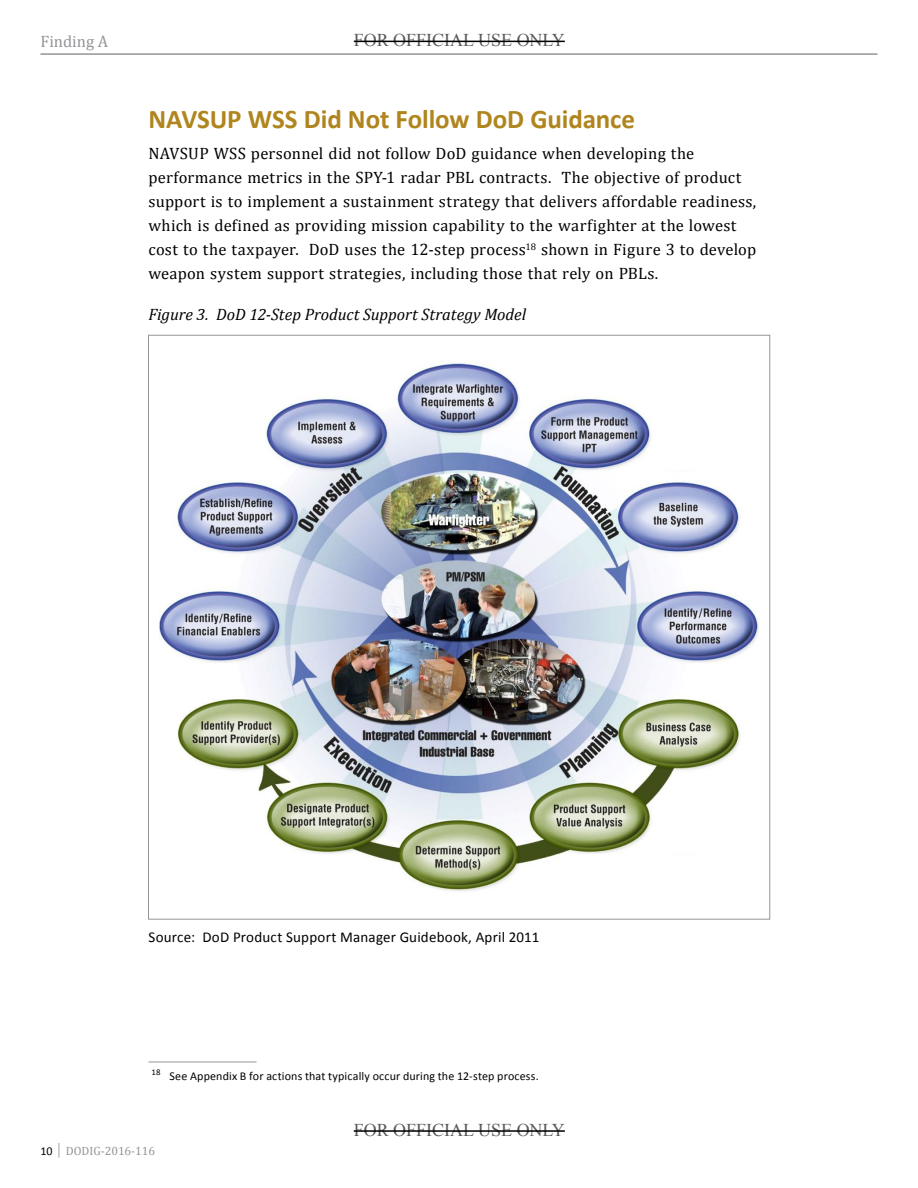
<style>
.page{position:relative;width:918px;height:1188px;background:#fff}
.page>*{position:absolute;margin:0;border:0;box-sizing:border-box;transform-origin:0 0}
.Heading_2{font:700 27px "Calibri";letter-spacing:-.005em;color:#b0851e}
.t1{font:18px "Times New Roman";color:#58595b}
.Body{font:16.5px/24px "Cambria";letter-spacing:.015em;color:#000}
.Heading_5{font:italic 16.5px "Cambria";color:#000}
.t2{font:16.5px "Cambria";color:#939598}
.Figure_Source{font:15px "Calibri";letter-spacing:.015em;color:#000}
.Footnote{font:12px "Calibri";letter-spacing:.015em;color:#000}
.t3{font:12px "Cambria";color:#939598}
.s1{font-family:"Calibri";color:#000}
</style>
<div class="page">
<hr style="left:40px;top:53px;width:838px;height:2px;background:#939598">
<img style="left:160px;top:362px;width:598px;height:530px">
<hr style="left:148px;top:1062px;width:108px;height:1px;background:#939598">
<hr style="left:354px;top:41px;width:211px;height:1px;background:#000">
<hr style="left:354px;top:1130px;width:211px;height:2px;background:#000">
<p class="t2" style="left:40px;top:31px;width:69px">Finding A</p>
<p class="t1" style="left:354px;top:28px;width:213px">FOR OFFICIAL USE ONLY</p>
<p class="Heading_2" style="left:148px;top:100px;width:488px">NAVSUP WSS Did Not Follow DoD Guidance</p>
<p class="Body" style="left:148px;top:141px;width:609px">NAVSUP WSS personnel did not follow DoD guidance when developing the performance metrics in the SPY‑1 radar PBL contracts. The objective of product support is to implement a sustainment strategy that delivers affordable readiness, which is defined as providing mission capability to the warfighter at the lowest cost to the taxpayer. DoD uses the 12-step process<sup>18</sup> shown in Figure 3 to develop weapon system support strategies, including those that rely on PBLs.</p>
<p class="Heading_5" style="left:148px;top:303px;width:379px">Figure 3. DoD 12-Step Product Support Strategy Model</p>
<p class="Figure_Source" style="left:148px;top:927px;width:392px">Source: DoD Product Support Manager Guidebook, April 2011</p>
<p class="Footnote" style="left:151px;top:1068px;width:389px"><sup>18</sup> See Appendix B for actions that typically occur during the 12-step process.</p>
<p class="t1" style="left:354px;top:1117px;width:213px">FOR OFFICIAL USE ONLY</p>
<p class="t3" style="left:40px;top:1143px;width:116px"><span class="s1">10</span> │ DODIG-2016-116</p>
</div>
